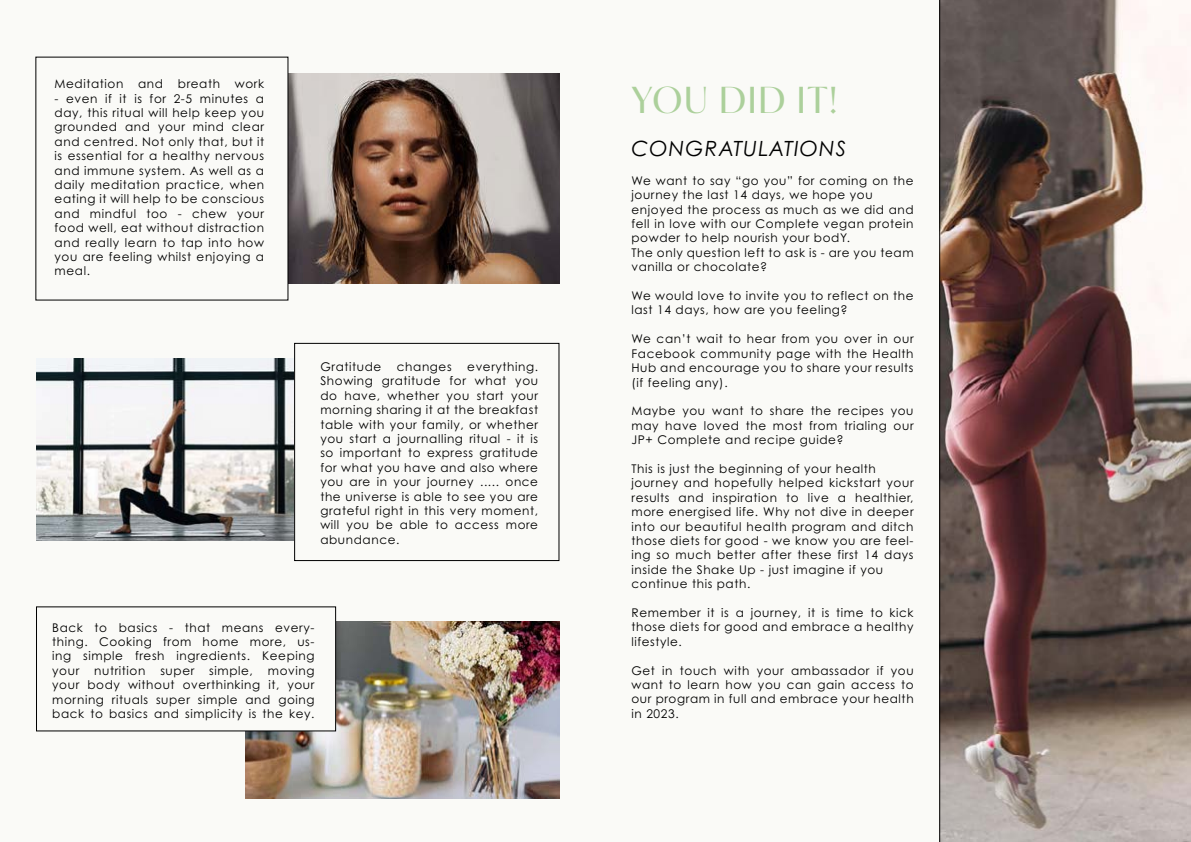
<style>
.page{position:relative;width:1191px;height:842px;background:#fff}
.page>*{position:absolute;margin:0;border:0;box-sizing:border-box;transform-origin:0 0}
.t1{font:36px "Ivy Mode";letter-spacing:.05em;color:#acd09b}
.t2{font:italic 21px "Century Gothic Pro";letter-spacing:.05em;color:#000}
.t3{font:12px/14.4px "Century Gothic Pro";letter-spacing:.05em;color:#000;text-align:justify}
</style>
<div class="page">
<img style="left:288px;top:73px;width:271px;height:211px">
<div style="left:36px;top:57px;width:252px;height:243px;background:#fafaf7"></div>
<img style="left:245px;top:622px;width:314px;height:176px">
<div style="left:36px;top:607px;width:300px;height:124px;background:#fafaf7"></div>
<img style="left:36px;top:358px;width:258px;height:182px">
<div style="left:295px;top:343px;width:264px;height:217px;background:#fafaf7"></div>
<div style="left:294px;top:343px;width:265px;height:218px;border:1px solid #000"></div>
<img style="left:939px;top:0;width:252px;height:842px">
<p class="t3" style="left:55px;top:77px;width:211px">Meditation and breath work</p>
<p class="t3" style="left:55px;top:91px;width:211px">- even if it is for 2-5 minutes a day, this ritual will help keep you grounded and your mind clear and centred. Not only that, but it is essential for a healthy nervous and immune system. As well as a daily meditation practice, when eating it will help to be conscious and mindful too - chew your food well, eat without distraction and really learn to tap into how you are feeling whilst enjoying a meal.</p>
<p class="t3" style="left:320px;top:359px;width:219px;text-indent:147px">everything.<br>Showing gratitude for what you do have, whether you start your morning sharing it at the breakfast table with your family, or whether you start a journalling ritual - it is so important to express gratitude for what you have and also where you are in your journey ..... once the universe is able to see you are grateful right in this very moment, will you be able to access more abundance.</p>
<p class="t3" style="left:320px;top:359px;width:62px">Gratitude</p>
<p class="t3" style="left:397px;top:359px;width:56px">changes</p>
<p class="t3" style="left:52px;top:620px;width:264px">Back to basics - that means every&shy;thing. Cooking from home more, us&shy;ing simple fresh ingredients. Keeping your nutrition super simple, moving your body without overthinking it, your morning rituals super simple and going back to basics and simplicity is the key.</p>
<h1 class="t1" style="left:631px;top:75px;width:207px">YOU DID IT!</h1>
<h2 class="t2" style="left:631px;top:136px;width:216px">CONGRATULATIONS</h2>
<p class="t3" style="left:631px;top:173px;width:284px;text-align:left">We want to say “go you” for coming on the journey the last 14 days, we hope you enjoyed the process as much as we did and fell in love with our Complete vegan protein powder to help nourish your bodY.<br>The only question left to ask is - are you team vanilla or chocolate?</p>
<p class="t3" style="left:631px;top:288px;width:283px">We would love to invite you to reflect on the last 14 days, how are you feeling?</p>
<p class="t3" style="left:631px;top:332px;width:284px">We can’t wait to hear from you over in our Facebook community page with the Health Hub and encourage you to share your results (if feeling any).</p>
<p class="t3" style="left:631px;top:404px;width:284px">Maybe you want to share the recipes you may have loved the most from trialing our JP+ Complete and recipe guide?</p>
<p class="t3" style="left:631px;top:461px;width:283px;text-align:left">This is just the beginning of your health journey and hopefully helped kickstart your results and inspiration to live a healthier, more energised life. Why not dive in deeper into our beautiful health program and ditch those diets for good - we know you are feel&shy;ing so much better after these first 14 days inside the Shake Up - just imagine if you continue this path.</p>
<p class="t3" style="left:631px;top:605px;width:284px">Remember it is a journey, it is time to kick those diets for good and embrace a healthy lifestyle.</p>
<p class="t3" style="left:631px;top:663px;width:284px">Get in touch with your ambassador if you want to learn how you can gain access to our program in full and embrace your health in 2023.</p>
</div>
